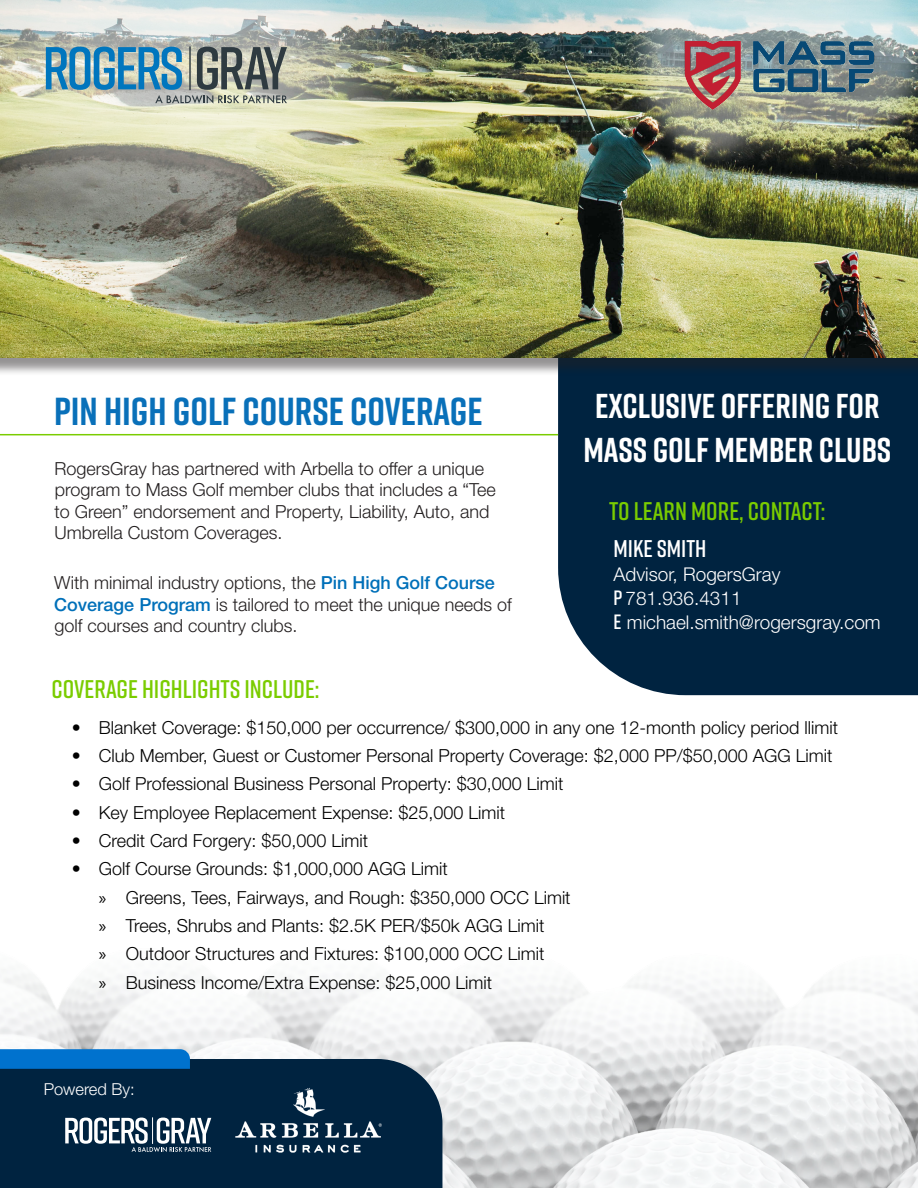
<style>
.page{position:relative;width:918px;height:1188px;background:#fff}
.page>*{position:absolute;margin:0;border:0;box-sizing:border-box;transform-origin:0 0}
.t1{font:700 39px "Rift";color:#0970b9}
.t2{font:700 34.5px "Rift";color:#fff}
.Body{font:600 25.5px "Rift";color:#7acc00}
.Body-2{font:600 24.15px "Rift";color:#fff}
.Body-3{font:300 18.9px "Helvetica Neue";color:#fff}
.t3{font:300 18px "Helvetica Neue";color:#000}
.Body-4{font:300 18px/21.6px "Helvetica Neue";color:#231f20}
.t4{font:300 16.5px "Helvetica Neue";color:#fff}
.s1{font-weight:500;color:#0070b9}
.s2{font-family:"Rift";font-weight:600;font-size:20.7px}
.s3{font-family:"Myriad Pro";font-weight:400}
</style>
<div class="page">
<img style="left:0;top:974px;width:918px;height:214px">
<div style="left:558px;top:376px;width:360px;height:319px;background:#002340"></div>
<div style="left:0;top:0;width:918px;height:376px;background:#231f20;opacity:.48"></div>
<img style="left:0;top:0;width:918px;height:358px">
<div style="left:0;top:0;width:477px;height:296px;background:#fff;opacity:.65"></div>
<svg style="left:46px;top:47px;width:241px;height:57px;background:#85a1a8"></svg>
<hr style="left:189px;top:46px;width:2px;height:44px;background:#2f3b41">
<div style="left:620px;top:0;width:298px;height:174px;background:#fff;opacity:.43"></div>
<img style="left:671px;top:14px;width:219px;height:122px">
<hr style="left:0;top:434px;width:558px;height:1px;background:#7acc00">
<div style="left:0;top:1059px;width:442px;height:129px;background:#002340"></div>
<svg style="left:0;top:1049px;width:190px;height:20px;background:#0373cd"></svg>
<img style="left:234px;top:1082px;width:150px;height:75px">
<svg style="left:65px;top:1117px;width:146px;height:35px"></svg>
<p class="t1" style="left:54px;top:384px;width:430px">PIN HIGH GOLF COURSE COVERAGE</p>
<p class="Body-4" style="left:54px;top:456px;width:443px">RogersGray has partnered with Arbella to offer a unique program to Mass Golf member clubs that includes a “Tee to Green” endorsement and Property, Liability, Auto, and Umbrella Custom Coverages.</p>
<p class="Body-4" style="left:54px;top:571px;width:459px">With minimal industry options, the <span class="s1">Pin High Golf Course<br>Coverage Program</span> is tailored to meet the unique needs of golf courses and country clubs.</p>
<p class="t2" style="left:595px;top:382px;width:286px">EXCLUSIVE OFFERING FOR</p>
<p class="t2" style="left:583px;top:425px;width:309px">MASS GOLF MEMBER CLUBS</p>
<p class="Body" style="left:609px;top:493px;width:218px">TO LEARN MORE, CONTACT:</p>
<p class="Body-2" style="left:614px;top:531px;width:94px">MIKE SMITH</p>
<p class="Body-3" style="left:614px;top:559px;width:168px">Advisor, RogersGray</p>
<p class="Body-3" style="left:614px;top:583px;width:130px"><span class="s2">P</span> 781.936.4311</p>
<p class="Body-3" style="left:614px;top:608px;width:269px"><span class="s2">E</span> michael.smith@rogersgray.com</p>
<p class="Body" style="left:52px;top:671px;width:269px">COVERAGE HIGHLIGHTS INCLUDE:</p>
<p class="t3" style="left:72px;top:713px;width:768px">• Blanket Coverage: $150,000 per occurrence/ $300,000 in any one 12-month policy period llimit</p>
<p class="t3" style="left:72px;top:741px;width:762px">• Club Member, Guest or Customer Personal Property Coverage: $2,000 PP/$50,000 AGG Limit</p>
<p class="t3" style="left:72px;top:769px;width:493px">• Golf Professional Business Personal Property: $30,000 Limit</p>
<p class="t3" style="left:72px;top:798px;width:435px">• Key Employee Replacement Expense: $25,000 Limit</p>
<p class="t3" style="left:72px;top:826px;width:298px">• Credit Card Forgery: $50,000 Limit</p>
<p class="t3" style="left:72px;top:854px;width:378px">• Golf Course Grounds: $1,000,000 AGG Limit</p>
<p class="t3" style="left:99px;top:883px;width:473px"><span class="s3">»</span> Greens, Tees, Fairways, and Rough: $350,000 OCC Limit</p>
<p class="t3" style="left:99px;top:911px;width:447px"><span class="s3">»</span> Trees, Shrubs and Plants: $2.5K PER/$50k AGG Limit</p>
<p class="t3" style="left:99px;top:939px;width:447px"><span class="s3">»</span> Outdoor Structures and Fixtures: $100,000 OCC Limit</p>
<p class="t3" style="left:99px;top:968px;width:395px"><span class="s3">»</span> Business Income/Extra Expense: $25,000 Limit</p>
<p class="t4" style="left:44px;top:1076px;width:93px">Powered By:</p>
</div>
